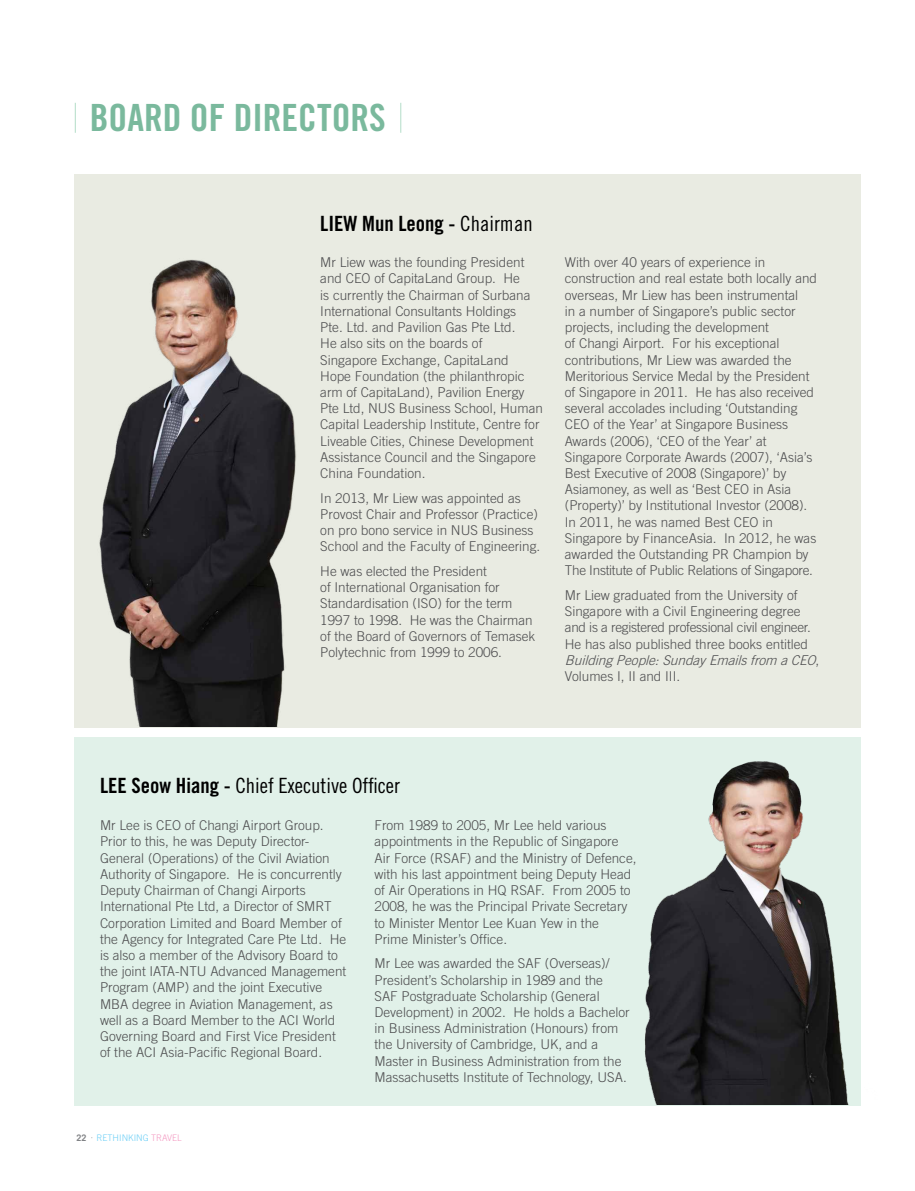
<style>
.page{position:relative;width:915px;height:1191px;background:#fff}
.page>*{position:absolute;margin:0;border:0;box-sizing:border-box;transform-origin:0 0}
.t1{font:37.5px "Trade Gothic Bold Cond Twenty";color:#7ab99d}
.t2{font:21px "Trade Gothic Cond Eighteen";color:#000}
.t3{font:21px "Trade Gothic Bold Cond Twenty";color:#000}
.t4{font:300 13.5px/16.2px "Trade Gothic";color:#4d4d4f}
.t5{font:300 9px "Trade Gothic";color:#6dcff6}
.s1{font-family:"Trade Gothic Cond Eighteen"}
.s2{font-style:italic}
.s3{font-family:"Trade Gothic Bold Cond Twenty"}
.s4{font-weight:700;color:#808285}
.s5{color:#f49ac2}
</style>
<div class="page">
<div style="left:75px;top:174px;width:785px;height:553px;background:#e9ebe2"></div>
<div style="left:75px;top:737px;width:785px;height:368px;background:#e1f1e9"></div>
<img style="left:99px;top:259px;width:197px;height:467px">
<img style="left:644px;top:737px;width:217px;height:367px">
<hr style="left:75px;top:103px;width:1px;height:30px;background:#bbe1ce">
<hr style="left:400px;top:103px;width:1px;height:30px;background:#bbe1ce">
<h1 class="t1" style="left:90px;top:95px;width:297px">BOARD OF DIRECTORS</h1>
<h2 class="t3" style="left:320px;top:210px;width:214px">LIEW Mun Leong - <span class="s1">Chairman</span></h2>
<p class="t4" style="left:320px;top:254px;width:224px">Mr Liew was the founding President and CEO of CapitaLand Group. He<br>is currently the Chairman of Surbana International Consultants Holdings<br>Pte. Ltd. and Pavilion Gas Pte Ltd.<br>He also sits on the boards of<br>Singapore Exchange, CapitaLand<br>Hope Foundation (the philanthropic arm of CapitaLand), Pavilion Energy Pte Ltd, NUS Business School, Human Capital Leadership Institute, Centre for Liveable Cities, Chinese Development Assistance Council and the Singapore China Foundation.</p>
<p class="t4" style="left:320px;top:489px;width:221px">In 2013, Mr Liew was appointed as Provost Chair and Professor (Practice) on pro bono service in NUS Business School and the Faculty of Engineering.</p>
<p class="t4" style="left:320px;top:563px;width:216px">He was elected the President<br>of International Organisation for<br>Standardisation (ISO) for the term<br>1997 to 1998. He was the Chairman of the Board of Governors of Temasek<br>Polytechnic from 1999 to 2006.</p>
<p class="t4" style="left:564px;top:254px;width:254px">With over 40 years of experience in construction and real estate both locally and overseas, Mr Liew has been instrumental<br>in a number of Singapore’s public sector projects, including the development<br>of Changi Airport. For his exceptional contributions, Mr Liew was awarded the Meritorious Service Medal by the President of Singapore in 2011. He has also received several accolades including ‘Outstanding CEO of the Year’ at Singapore Business Awards (2006), ‘CEO of the Year’ at Singapore Corporate Awards (2007), ‘Asia’s Best Executive of 2008 (Singapore)’ by Asiamoney, as well as ‘Best CEO in Asia (Property)’ by Institutional Investor (2008).<br>In 2011, he was named Best CEO in Singapore by FinanceAsia. In 2012, he was awarded the Outstanding PR Champion by The Institute of Public Relations of Singapore.</p>
<p class="t4" style="left:564px;top:587px;width:256px">Mr Liew graduated from the University of Singapore with a Civil Engineering degree and is a registered professional civil engineer.<br>He has also published three books entitled <span class="s2">BuildingPeople:SundayEmailsfrom aCEO</span>, Volumes I, II and III.</p>
<h2 class="t2" style="left:100px;top:772px;width:301px"><span class="s3">LEE Seow Hiang -</span> Chief Executive Officer</h2>
<p class="t4" style="left:374px;top:817px;width:263px">From 1989 to 2005, Mr Lee held various appointments in the Republic of Singapore Air Force (RSAF) and the Ministry of Defence, with his last appointment being Deputy Head of Air Operations in HQ RSAF. From 2005 to 2008, he was the Principal Private Secretary to Minister Mentor Lee Kuan Yew in the<br>Prime Minister’s Office.</p>
<p class="t4" style="left:374px;top:955px;width:257px">Mr Lee was awarded the SAF (Overseas)/ President’s Scholarship in 1989 and the<br>SAF Postgraduate Scholarship (General Development) in 2002. He holds a Bachelor in Business Administration (Honours) from the University of Cambridge, UK, and a Master in Business Administration from the Massachusetts Institute of Technology, USA.</p>
<p class="t4" style="left:100px;top:817px;width:248px">Mr Lee is CEO of Changi Airport Group.<br>Prior to this, he was Deputy Director-General (Operations) of the Civil Aviation Authority of Singapore. He is concurrently Deputy Chairman of Changi Airports International Pte Ltd, a Director of SMRT Corporation Limited and Board Member of the Agency for Integrated Care Pte Ltd. He is also a member of the Advisory Board to the joint IATA-NTU Advanced Management Program (AMP) and the joint Executive MBA degree in Aviation Management, as well as a Board Member to the ACI World Governing Board and First Vice President of the ACI Asia-Pacific Regional Board.</p>
<p class="t5" style="left:77px;top:1132px;width:106px"><span class="s4">22</span> RETHINKING <span class="s5">TRAVEL</span></p>
</div>
